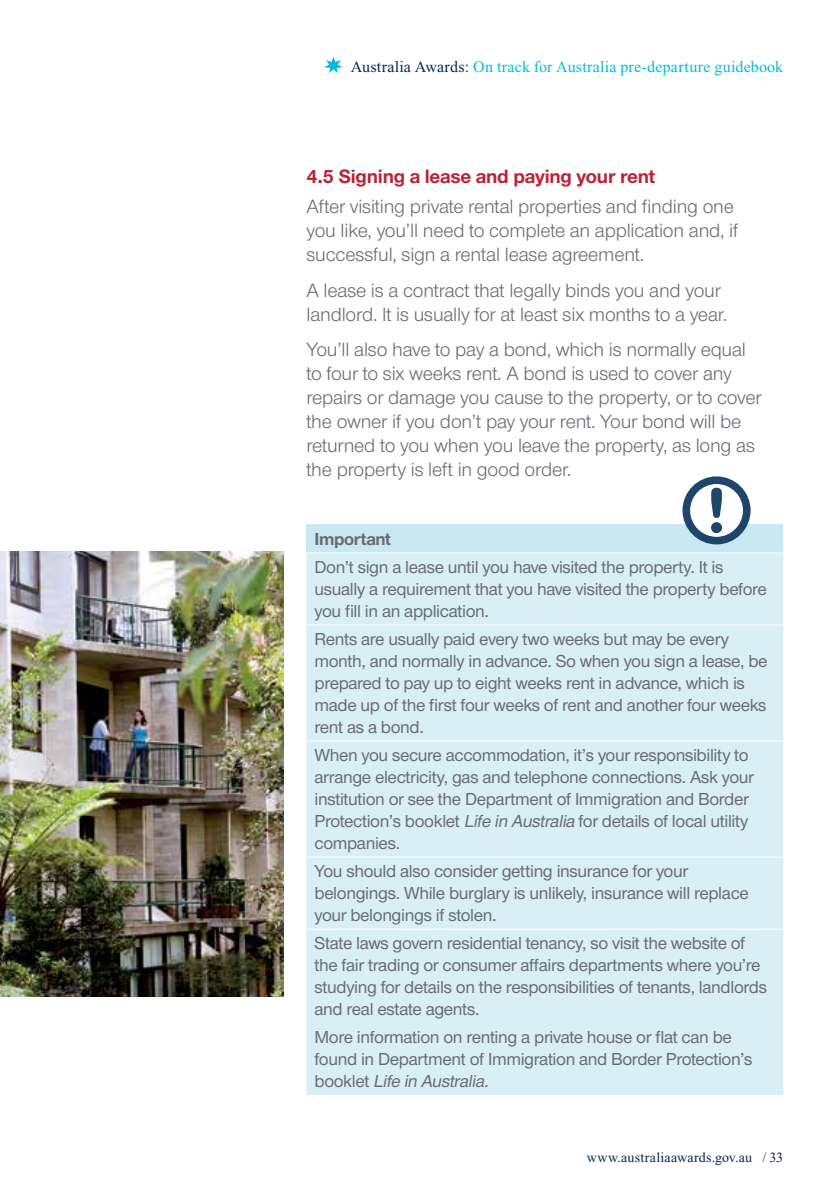
<style>
.page{position:relative;width:840px;height:1191px;background:#fff}
.page>*{position:absolute;margin:0;border:0;box-sizing:border-box;transform-origin:0 0}
.Body{font:20px/24px "Nimbus San Nov";letter-spacing:-.01em;color:#696b73}
.Heading_2{font:700 20px "Nimbus San Nov";letter-spacing:-.01em;color:#ba2334}
.Body-2{font:500 18px/22px "Nimbus San Nov";letter-spacing:-.02em;color:#696b73}
.Body-3{font:700 18px "Nimbus San Nov";letter-spacing:-.02em;color:#696b73}
.t1{font:16px "Times New Roman";letter-spacing:.01em;color:#00bddd}
.t2{font:14px "Times New Roman";letter-spacing:.015em;color:#002b51}
.s1{color:#002b51}
.s2{font-style:italic}
</style>
<div class="page">
<svg style="left:324px;top:57px;width:19px;height:16px"></svg>
<div style="left:306px;top:525px;width:476px;height:28px;background:#c8e9f1"></div>
<div style="left:306px;top:553px;width:476px;height:542px;background:#d8eff5"></div>
<hr style="left:306px;top:552px;width:476px;height:1px;background:#fff">
<hr style="left:306px;top:624px;width:476px;height:1px;background:#fff">
<hr style="left:306px;top:740px;width:476px;height:1px;background:#fff">
<hr style="left:306px;top:856px;width:476px;height:1px;background:#fff">
<hr style="left:306px;top:928px;width:476px;height:1px;background:#fff">
<img style="left:0;top:551px;width:283px;height:445px">
<div style="left:682px;top:476px;width:68px;height:68px;background:#1e456a;border-radius:50%"></div>
<div style="left:689px;top:484px;width:53px;height:53px;background:#fff;border-radius:50%"></div>
<div style="left:710px;top:522px;width:11px;height:11px;background:#1e456a;border-radius:50%"></div>
<svg style="left:711px;top:488px;width:10px;height:30px"></svg>
<p class="t1" style="left:350px;top:58px;width:433px"><span class="s1">Australia Awards:</span> On track for Australia pre-departure guidebook</p>
<h2 class="Heading_2" style="left:306px;top:165px;width:350px">4.5 Signing a lease and paying your rent</h2>
<p class="Body" style="left:306px;top:195px;width:433px">After visiting private rental properties and finding one you like, you’ll need to complete an application and, if successful, sign a rental lease agreement.</p>
<p class="Body" style="left:306px;top:278px;width:422px">A lease is a contract that legally binds you and your landlord. It is usually for at least six months to a year.</p>
<p class="Body" style="left:306px;top:337px;width:456px">You’ll also have to pay a bond, which is normally equal to four to six weeks rent. A bond is used to cover any repairs or damage you cause to the property, or to cover the owner if you don’t pay your rent. Your bond will be returned to you when you leave the property, as long as the property is left in good order.</p>
<p class="Body-3" style="left:314px;top:528px;width:78px">Important</p>
<p class="Body-2" style="left:314px;top:556px;width:453px">Don’t sign a lease until you have visited the property. It is usually a requirement that you have visited the property before you fill in an application.</p>
<p class="Body-2" style="left:314px;top:628px;width:454px">Rents are usually paid every two weeks but may be every month, and normally in advance. So when you sign a lease, be prepared to pay up to eight weeks rent in advance, which is made up of the first four weeks of rent and another four weeks rent as a bond.</p>
<p class="Body-2" style="left:314px;top:744px;width:441px">When you secure accommodation, it’s your responsibility to arrange electricity, gas and telephone connections. Ask your institution or see the Department of Immigration and Border Protection’s booklet <span class="s2">Life in Australia</span> for details of local utility companies.</p>
<p class="Body-2" style="left:314px;top:860px;width:435px">You should also consider getting insurance for your belongings. While burglary is unlikely, insurance will replace your belongings if stolen.</p>
<p class="Body-2" style="left:314px;top:932px;width:454px">State laws govern residential tenancy, so visit the website of the fair trading or consumer affairs departments where you’re studying for details on the responsibilities of tenants, landlords and real estate agents.</p>
<p class="Body-2" style="left:314px;top:1026px;width:439px">More information on renting a private house or flat can be found in Department of Immigration and Border Protection’s b o o k l et <span class="s2">Life in Australia.</span></p>
<p class="t2" style="left:586px;top:1150px;width:198px">www.australiaawards.gov.au / 33</p>
</div>
